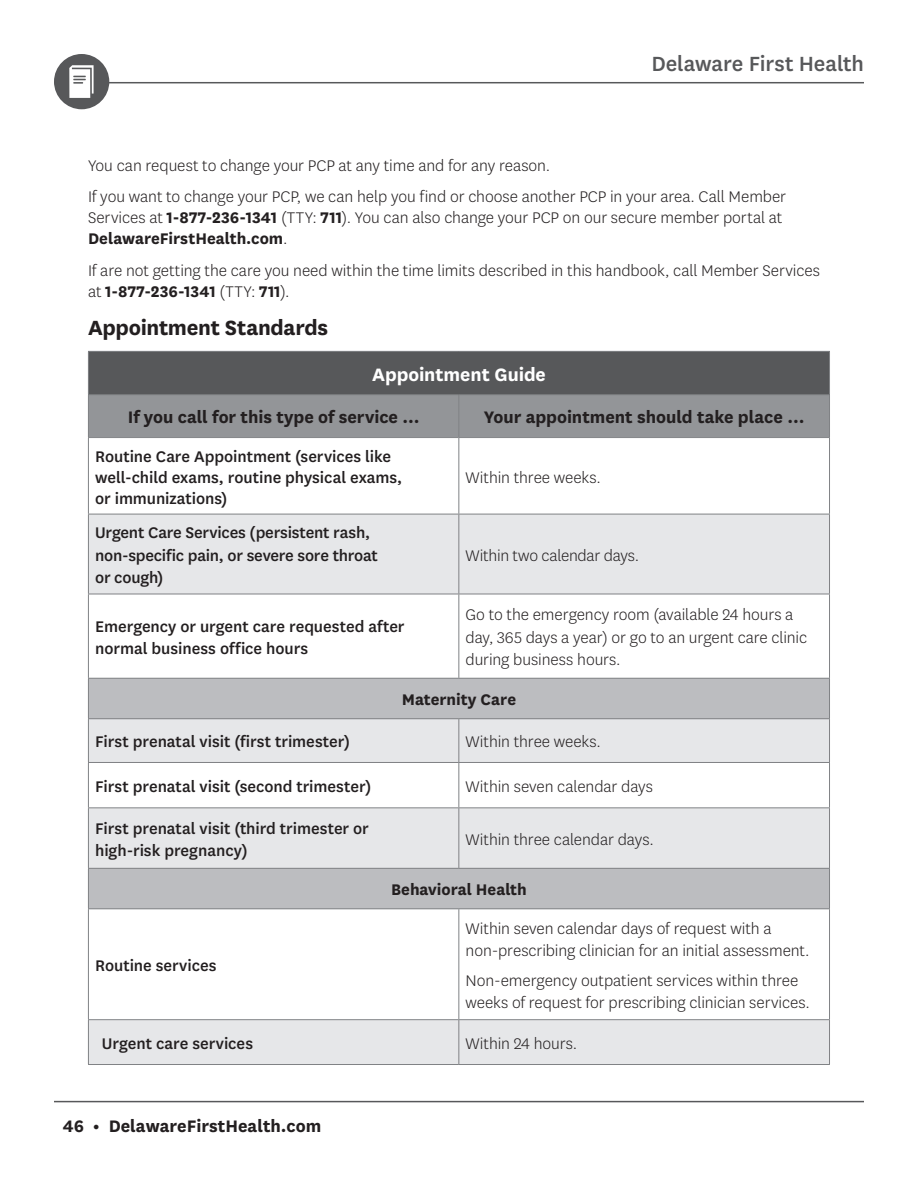
<style>
.page{position:relative;width:918px;height:1188px;background:#fff}
.page>*{position:absolute;margin:0;border:0;box-sizing:border-box;transform-origin:0 0}
.t1{font:700 24px "Centene Sans";letter-spacing:-.015em;color:#231f20}
.t2{font:500 24px "Centene Sans";letter-spacing:-.005em;color:#57585a}
.t3{font:700 21px "Centene Sans";color:#fff}
.t4{font:700 19.5px "Centene Sans";color:#231f20}
.t5{font:300 18px/22.5px "Centene Sans";letter-spacing:-.005em;color:#231f20}
.t6{font:500 18px/22.5px "Centene Sans";letter-spacing:-.005em;color:#231f20}
.t7{font:700 18px "Centene Sans";color:#231f20}
.s1{font-weight:700}
</style>
<div class="page">
<hr style="left:54px;top:1101px;width:810px;height:1px;background:#57585a">
<hr style="left:54px;top:82px;width:810px;height:1px;background:#57585a">
<div style="left:54px;top:54px;width:55px;height:55px;background:#57585a;border-radius:50%"></div>
<svg style="left:69px;top:65px;width:25px;height:33px"></svg>
<div style="left:88px;top:351px;width:742px;height:44px;background:#57585a"></div>
<div style="left:88px;top:395px;width:371px;height:43px;background:#939598"></div>
<div style="left:459px;top:395px;width:371px;height:43px;background:#939598"></div>
<div style="left:88px;top:514px;width:371px;height:80px;background:#e6e7e9"></div>
<div style="left:459px;top:514px;width:371px;height:80px;background:#e6e7e9"></div>
<div style="left:88px;top:719px;width:371px;height:43px;background:#e6e7e9"></div>
<div style="left:459px;top:719px;width:371px;height:43px;background:#e6e7e9"></div>
<div style="left:88px;top:808px;width:371px;height:60px;background:#e6e7e9"></div>
<div style="left:459px;top:808px;width:371px;height:60px;background:#e6e7e9"></div>
<div style="left:88px;top:1020px;width:371px;height:45px;background:#e6e7e9"></div>
<div style="left:459px;top:1020px;width:371px;height:45px;background:#e6e7e9"></div>
<div style="left:88px;top:678px;width:742px;height:41px;background:#bcbdc0"></div>
<div style="left:88px;top:868px;width:742px;height:41px;background:#bcbdc0"></div>
<hr style="left:88px;top:352px;width:1px;height:42px;background:#808285">
<hr style="left:829px;top:352px;width:1px;height:42px;background:#808285">
<hr style="left:88px;top:395px;width:1px;height:42px;background:#808285">
<hr style="left:458px;top:395px;width:1px;height:42px;background:#808285">
<hr style="left:829px;top:395px;width:1px;height:42px;background:#808285">
<hr style="left:88px;top:438px;width:1px;height:76px;background:#808285">
<hr style="left:458px;top:438px;width:1px;height:76px;background:#808285">
<hr style="left:829px;top:438px;width:1px;height:76px;background:#808285">
<hr style="left:88px;top:514px;width:1px;height:80px;background:#808285">
<hr style="left:458px;top:514px;width:1px;height:80px;background:#808285">
<hr style="left:829px;top:514px;width:1px;height:80px;background:#808285">
<hr style="left:88px;top:594px;width:1px;height:84px;background:#808285">
<hr style="left:458px;top:594px;width:1px;height:84px;background:#808285">
<hr style="left:829px;top:594px;width:1px;height:84px;background:#808285">
<hr style="left:88px;top:679px;width:1px;height:39px;background:#808285">
<hr style="left:829px;top:679px;width:1px;height:39px;background:#808285">
<hr style="left:88px;top:719px;width:1px;height:43px;background:#808285">
<hr style="left:458px;top:719px;width:1px;height:43px;background:#808285">
<hr style="left:829px;top:719px;width:1px;height:43px;background:#808285">
<hr style="left:88px;top:763px;width:1px;height:44px;background:#808285">
<hr style="left:458px;top:763px;width:1px;height:44px;background:#808285">
<hr style="left:829px;top:763px;width:1px;height:44px;background:#808285">
<hr style="left:88px;top:808px;width:1px;height:60px;background:#808285">
<hr style="left:458px;top:808px;width:1px;height:60px;background:#808285">
<hr style="left:829px;top:808px;width:1px;height:60px;background:#808285">
<hr style="left:88px;top:869px;width:1px;height:39px;background:#808285">
<hr style="left:829px;top:869px;width:1px;height:39px;background:#808285">
<hr style="left:88px;top:909px;width:1px;height:110px;background:#808285">
<hr style="left:458px;top:909px;width:1px;height:110px;background:#808285">
<hr style="left:829px;top:909px;width:1px;height:110px;background:#808285">
<hr style="left:88px;top:1020px;width:1px;height:44px;background:#808285">
<hr style="left:458px;top:1020px;width:1px;height:44px;background:#808285">
<hr style="left:829px;top:1020px;width:1px;height:44px;background:#808285">
<hr style="left:88px;top:351px;width:371px;height:1px;background:#808285">
<hr style="left:459px;top:351px;width:371px;height:1px;background:#808285">
<hr style="left:88px;top:394px;width:371px;height:1px;background:#808285">
<hr style="left:459px;top:394px;width:371px;height:1px;background:#808285">
<hr style="left:88px;top:437px;width:371px;height:1px;background:#808285">
<hr style="left:459px;top:437px;width:371px;height:1px;background:#808285">
<hr style="left:88px;top:514px;width:371px;height:1px;background:#808285">
<hr style="left:459px;top:514px;width:371px;height:1px;background:#808285">
<hr style="left:88px;top:594px;width:371px;height:1px;background:#808285">
<hr style="left:459px;top:594px;width:371px;height:1px;background:#808285">
<hr style="left:88px;top:678px;width:371px;height:1px;background:#808285">
<hr style="left:459px;top:678px;width:371px;height:1px;background:#808285">
<hr style="left:88px;top:718px;width:371px;height:1px;background:#808285">
<hr style="left:459px;top:718px;width:371px;height:1px;background:#808285">
<hr style="left:88px;top:762px;width:371px;height:1px;background:#808285">
<hr style="left:459px;top:762px;width:371px;height:1px;background:#808285">
<hr style="left:88px;top:807px;width:371px;height:1px;background:#808285">
<hr style="left:459px;top:807px;width:371px;height:1px;background:#808285">
<hr style="left:88px;top:868px;width:371px;height:1px;background:#808285">
<hr style="left:459px;top:868px;width:371px;height:1px;background:#808285">
<hr style="left:88px;top:908px;width:371px;height:1px;background:#808285">
<hr style="left:459px;top:908px;width:371px;height:1px;background:#808285">
<hr style="left:88px;top:1019px;width:371px;height:1px;background:#808285">
<hr style="left:459px;top:1019px;width:371px;height:1px;background:#808285">
<hr style="left:88px;top:1064px;width:371px;height:1px;background:#808285">
<hr style="left:459px;top:1064px;width:371px;height:1px;background:#808285">
<h1 class="t2" style="left:651px;top:47px;width:214px">Delaware First Health</h1>
<p class="t5" style="left:88px;top:153px;width:464px">You can request to change your PCP at any time and for any reason.</p>
<p class="t5" style="left:88px;top:185px;width:700px;line-height:21px">If you want to change your PCP, we can help you find or choose another PCP in your area. Call Member<br>Services at <span class="s1">1-877-236-1341</span> (TTY: <span class="s1">711</span>). You can also change your PCP on our secure member portal at<br><span class="s1">DelawareFirstHealth.com</span>.</p>
<p class="t5" style="left:88px;top:259px;width:734px;line-height:21px">If are not getting the care you need within the time limits described in this handbook, call Member Services at <span class="s1">1-877-236-1341</span> (TTY: <span class="s1">711</span>).</p>
<h3 class="t1" style="left:88px;top:311px;width:242px">Appointment Standards</h3>
<p class="t3" style="left:372px;top:360px;width:175px">Appointment Guide</p>
<p class="t4" style="left:128px;top:404px;width:293px">If you call for this type of service …</p>
<p class="t4" style="left:484px;top:404px;width:322px">Your appointment should take place …</p>
<p class="t6" style="left:95px;top:444px;width:309px;line-height:21px">Routine Care Appointment (services like well-child exams, routine physical exams, or immunizations)</p>
<p class="t5" style="left:466px;top:465px;width:137px">Within three weeks.</p>
<p class="t6" style="left:95px;top:520px;width:284px">Urgent Care Services (persistent rash, non-specific pain, or severe sore throat or cough)</p>
<p class="t5" style="left:466px;top:543px;width:175px">Within two calendar days.</p>
<p class="t6" style="left:95px;top:614px;width:311px">Emergency or urgent care requested after normal business office hours</p>
<p class="t5" style="left:466px;top:603px;width:343px">Go to the emergency room (available 24 hours a day, 365 days a year) or go to an urgent care clinic during business hours.</p>
<p class="t7" style="left:402px;top:687px;width:116px">Maternity Care</p>
<p class="t6" style="left:95px;top:730px;width:256px">First prenatal visit (first trimester)</p>
<p class="t5" style="left:466px;top:730px;width:137px">Within three weeks.</p>
<p class="t6" style="left:95px;top:774px;width:278px">First prenatal visit (second trimester)</p>
<p class="t5" style="left:466px;top:775px;width:189px">Within seven calendar days</p>
<p class="t6" style="left:95px;top:816px;width:275px">First prenatal visit (third trimester or high-risk pregnancy)</p>
<p class="t5" style="left:466px;top:828px;width:190px">Within three calendar days.</p>
<p class="t7" style="left:391px;top:877px;width:137px">Behavioral Health</p>
<p class="t6" style="left:95px;top:953px;width:123px">Routine services</p>
<p class="t5" style="left:466px;top:917px;width:345px">Within seven calendar days of request with a non-prescribing clinician for an initial assessment.</p>
<p class="t5" style="left:466px;top:968px;width:346px">Non-emergency outpatient services within three weeks of request for prescribing clinician services.</p>
<p class="t6" style="left:102px;top:1031px;width:153px">Urgent care services</p>
<p class="t5" style="left:466px;top:1032px;width:113px">Within 24 hours.</p>
<p class="t4" style="left:63px;top:1112px;width:260px">46 • DelawareFirstHealth.com</p>
</div>
